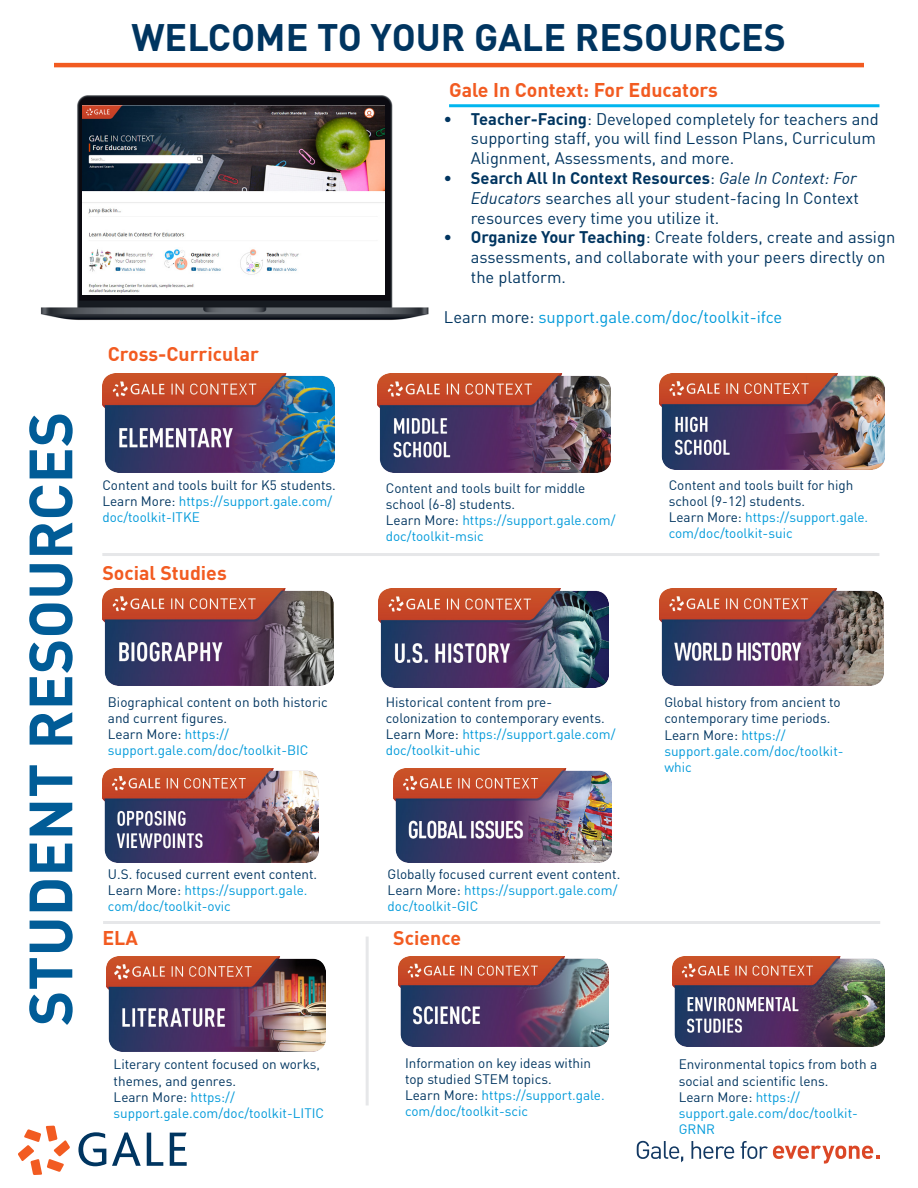
<style>
.page{position:relative;width:918px;height:1188px;background:#fff}
.page>*{position:absolute;margin:0;border:0;box-sizing:border-box;transform-origin:0 0}
.t1{font:700 60px "DIN";color:#015c97}
.t2{font:700 37.5px "DIN";color:#003560}
.t3{font:700 19.5px "DIN";color:#f25b21}
.t4{font:16.5px/19.8px "DIN";color:#003560}
.t5{font:16.5px "DIN";color:#009ada}
.t6{font:13.5px/16.2px "DIN";color:#003560}
.t7{font:13.5px/16.2px "DIN";color:#009ada}
.s1{font-weight:700}
.s2{font-style:italic}
.s3{color:#003560}
.s4{color:#009ada}
</style>
<div class="page">
<svg style="left:637px;top:1141px;width:46px;height:21px"></svg>
<svg style="left:691px;top:1141px;width:43px;height:18px"></svg>
<svg style="left:741px;top:1141px;width:138px;height:23px"></svg>
<svg style="left:18px;top:1126px;width:52px;height:49px"></svg>
<svg style="left:78px;top:1132px;width:28px;height:34px"></svg>
<svg style="left:112px;top:1133px;width:29px;height:33px"></svg>
<svg style="left:147px;top:1133px;width:16px;height:33px"></svg>
<svg style="left:170px;top:1133px;width:17px;height:33px"></svg>
<hr style="left:54px;top:63px;width:810px;height:4px;background:#f25b21">
<img style="left:40px;top:95px;width:389px;height:225px">
<img style="left:82px;top:106px;width:303px;height:188px">
<hr style="left:449px;top:104px;width:430px;height:3px;background:#00b6ef">
<img style="left:102px;top:373px;width:232px;height:99px">
<img style="left:377px;top:373px;width:233px;height:99px">
<img style="left:660px;top:373px;width:225px;height:97px">
<img style="left:102px;top:589px;width:231px;height:96px">
<img style="left:393px;top:768px;width:219px;height:95px">
<img style="left:102px;top:768px;width:216px;height:95px">
<img style="left:379px;top:589px;width:230px;height:98px">
<img style="left:660px;top:589px;width:224px;height:96px">
<img style="left:399px;top:957px;width:210px;height:90px">
<img style="left:107px;top:957px;width:218px;height:94px">
<img style="left:673px;top:957px;width:212px;height:90px">
<hr style="left:102px;top:553px;width:777px;height:3px;background:#e6e7e9">
<hr style="left:103px;top:921px;width:777px;height:3px;background:#e6e7e9">
<hr style="left:366px;top:937px;width:3px;height:168px;background:#e6e7e9">
<p class="t1" style="left:11px;top:1026px;width:616px;rotate:-90deg">STUDENT RESOURCES</p>
<p class="t2" style="left:131px;top:13px;width:656px">WELCOME TO YOUR GALE RESOURCES</p>
<p class="t3" style="left:449px;top:77px;width:270px">Gale In Context: For Educators</p>
<p class="t4" style="left:471px;top:108px;width:409px;text-indent:-27px"><span class="s1">• Teacher-Facing</span>: Developed completely for teachers and supporting staff, you will find Lesson Plans, Curriculum<br>Alignment, Assessments, and more.</p>
<p class="t4" style="left:471px;top:168px;width:389px;text-indent:-27px"><span class="s1">• Search All In Context Resources</span>: <span class="s2">Gale In Context: For<br>Educators</span> searches all your student-facing In Context resources every time you utilize it.</p>
<p class="t4" style="left:471px;top:227px;width:426px;text-indent:-27px"><span class="s1">• Organize Your Teaching</span>: Create folders, create and assign assessments, and collaborate with your peers directly on the platform.</p>
<p class="t5" style="left:444px;top:306px;width:340px"><span class="s3">Learn more:</span> support.gale.com/doc/toolkit-ifce</p>
<p class="t3" style="left:108px;top:341px;width:153px">Cross-Curricular</p>
<p class="t6" style="left:102px;top:477px;width:235px">Content and tools built for K5 students.</p>
<p class="t7" style="left:102px;top:493px;width:231px"><span class="s3">Learn More:</span> https://support.gale.com/ doc/toolkit-ITKE</p>
<p class="t3" style="left:102px;top:561px;width:126px">Social Studies</p>
<p class="t6" style="left:386px;top:479px;width:201px">Content and tools built for middle school (6-8) students.</p>
<p class="t7" style="left:386px;top:512px;width:231px"><span class="s3">Learn More:</span> https://support.gale.com/ doc/toolkit-msic</p>
<p class="t6" style="left:669px;top:477px;width:186px">Content and tools built for high school (9-12) students.</p>
<p class="t7" style="left:669px;top:509px;width:201px"><span class="s3">Learn More:</span> https://support.gale. com/doc/toolkit-suic</p>
<p class="t6" style="left:108px;top:693px;width:221px">Biographical content on both historic and current figures.<br>Learn More: <span class="s4">https:// support.gale.com/doc/toolkit-BIC</span></p>
<p class="t6" style="left:386px;top:693px;width:220px">Historical content from pre&shy;colonization to contemporary events.</p>
<p class="t7" style="left:386px;top:726px;width:231px"><span class="s3">Learn More:</span> https://support.gale.com/ doc/toolkit-uhic</p>
<p class="t6" style="left:108px;top:866px;width:211px">U.S. focused current event content.</p>
<p class="t7" style="left:108px;top:882px;width:201px"><span class="s3">Learn More:</span> https://support.gale. com/doc/toolkit-ovic</p>
<p class="t6" style="left:388px;top:866px;width:234px">Globally focused current event content.</p>
<p class="t7" style="left:388px;top:882px;width:231px"><span class="s3">Learn More:</span> https://support.gale.com/ doc/toolkit-GIC</p>
<p class="t3" style="left:102px;top:926px;width:37px">ELA</p>
<p class="t3" style="left:393px;top:926px;width:69px">Science</p>
<p class="t6" style="left:664px;top:694px;width:181px">Global history from ancient to contemporary time periods.<br>Learn More: <span class="s4">https:// support.gale.com/doc/toolkit&shy;whic</span></p>
<p class="t6" style="left:405px;top:1055px;width:188px">Information on key ideas within top studied STEM topics.</p>
<p class="t7" style="left:405px;top:1087px;width:201px"><span class="s3">Learn More:</span> https://support.gale. com/doc/toolkit-scic</p>
<p class="t6" style="left:114px;top:1056px;width:212px">Literary content focused on works, themes, and genres.<br>Learn More: <span class="s4">https:// support.gale.com/doc/toolkit-LITIC</span></p>
<p class="t6" style="left:679px;top:1056px;width:200px">Environmental topics from both a social and scientific lens.<br>Learn More: <span class="s4">https:// support.gale.com/doc/toolkit-<br>GRNR</span></p>
</div>
